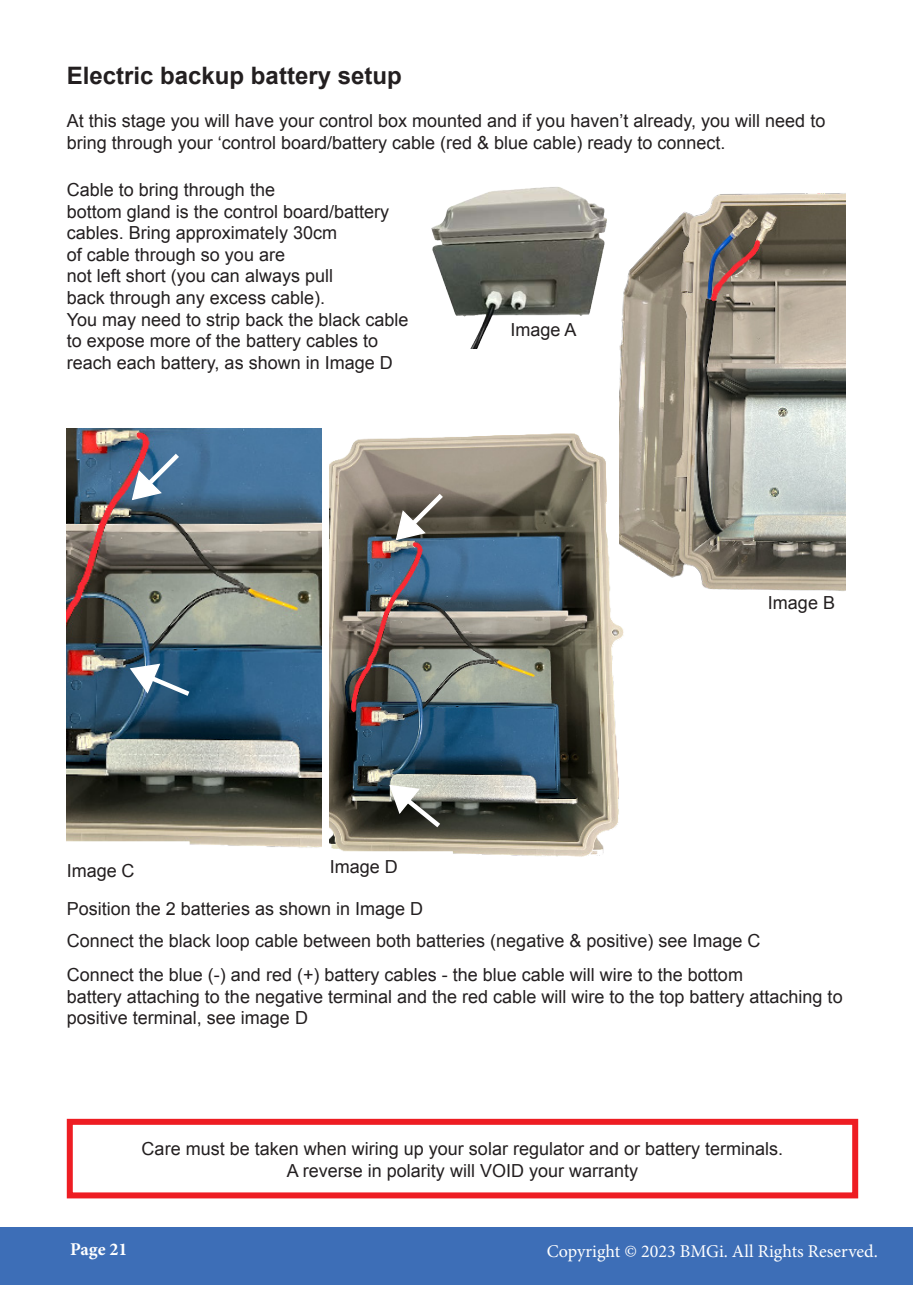
<style>
.page{position:relative;width:919px;height:1289px;background:#fff}
.page>*{position:absolute;margin:0;border:0;box-sizing:border-box;transform-origin:0 0}
.t1{font:700 24px "Arial";color:#231f20}
.t2{font:18px/21.6px "Arial";color:#231f20}
.t3{font:18px "Minion Pro";color:#fff}
.t4{font:700 18px "Minion Pro";color:#fff}
</style>
<div class="page">
<div style="left:0;top:1227px;width:912px;height:57px;background:#3d6eb7"></div>
<img style="left:619px;top:193px;width:226px;height:398px">
<img style="left:431px;top:187px;width:175px;height:161px">
<img style="left:330px;top:423px;width:305px;height:434px">
<img style="left:67px;top:428px;width:254px;height:420px">
<svg style="left:131px;top:449px;width:53px;height:52px"></svg>
<svg style="left:129px;top:662px;width:65px;height:37px"></svg>
<svg style="left:395px;top:489px;width:52px;height:52px"></svg>
<svg style="left:388px;top:783px;width:57px;height:48px"></svg>
<div style="left:67px;top:1118px;width:791px;height:80px;border:6px solid #ee1d23"></div>
<p class="t1" style="left:67px;top:60px;width:336px">Electric backup battery setup</p>
<p class="t2" style="left:67px;top:111px;width:760px">At this stage you will have your control box mounted and if you haven’t already, you will need to</p>
<p class="t2" style="left:67px;top:132px;width:660px">bring through your ‘control board/battery cable (red &amp; blue cable) ready to connect.</p>
<p class="t2" style="left:67px;top:179px;width:210px">Cable to bring through the</p>
<p class="t2" style="left:67px;top:201px;width:324px">bottom gland is the control board/battery</p>
<p class="t2" style="left:67px;top:222px;width:272px">cables. Bring approximately 30cm</p>
<p class="t2" style="left:67px;top:244px;width:220px">of cable through so you are</p>
<p class="t2" style="left:67px;top:265px;width:268px">not left short (you can always pull</p>
<p class="t2" style="left:67px;top:287px;width:260px">back through any excess cable).</p>
<p class="t2" style="left:67px;top:309px;width:343px">You may need to strip back the black cable</p>
<p class="t2" style="left:67px;top:330px;width:313px">to expose more of the battery cables to</p>
<p class="t2" style="left:67px;top:352px;width:327px">reach each battery, as shown in Image D</p>
<p class="t2" style="left:510px;top:319px;width:68px">Image A</p>
<p class="t2" style="left:67px;top:859px;width:69px">Image C</p>
<p class="t2" style="left:330px;top:855px;width:70px">Image D</p>
<p class="t2" style="left:67px;top:898px;width:358px">Position the 2 batteries as shown in Image D</p>
<p class="t2" style="left:767px;top:591px;width:69px">Image B</p>
<p class="t2" style="left:67px;top:929px;width:695px">Connect the black loop cable between both batteries (negative &amp; positive) see Image C</p>
<p class="t2" style="left:67px;top:964px;width:677px">Connect the blue (-) and red (+) battery cables - the blue cable will wire to the bottom</p>
<p class="t2" style="left:67px;top:985px;width:777px">battery attaching to the negative terminal and the red cable will wire to the top battery attaching to positive terminal, see image D</p>
<p class="t2" style="left:142px;top:1138px;width:643px">Care must be taken when wiring up your solar regulator and or battery terminals.</p>
<p class="t2" style="left:287px;top:1159px;width:353px">A reverse in polarity will VOID your warranty</p>
<p class="t4" style="left:70px;top:1236px;width:59px">Page 21</p>
<p class="t3" style="left:546px;top:1239px;width:332px">Copyright © 2023 BMGi. All Rights Reserved.</p>
</div>
